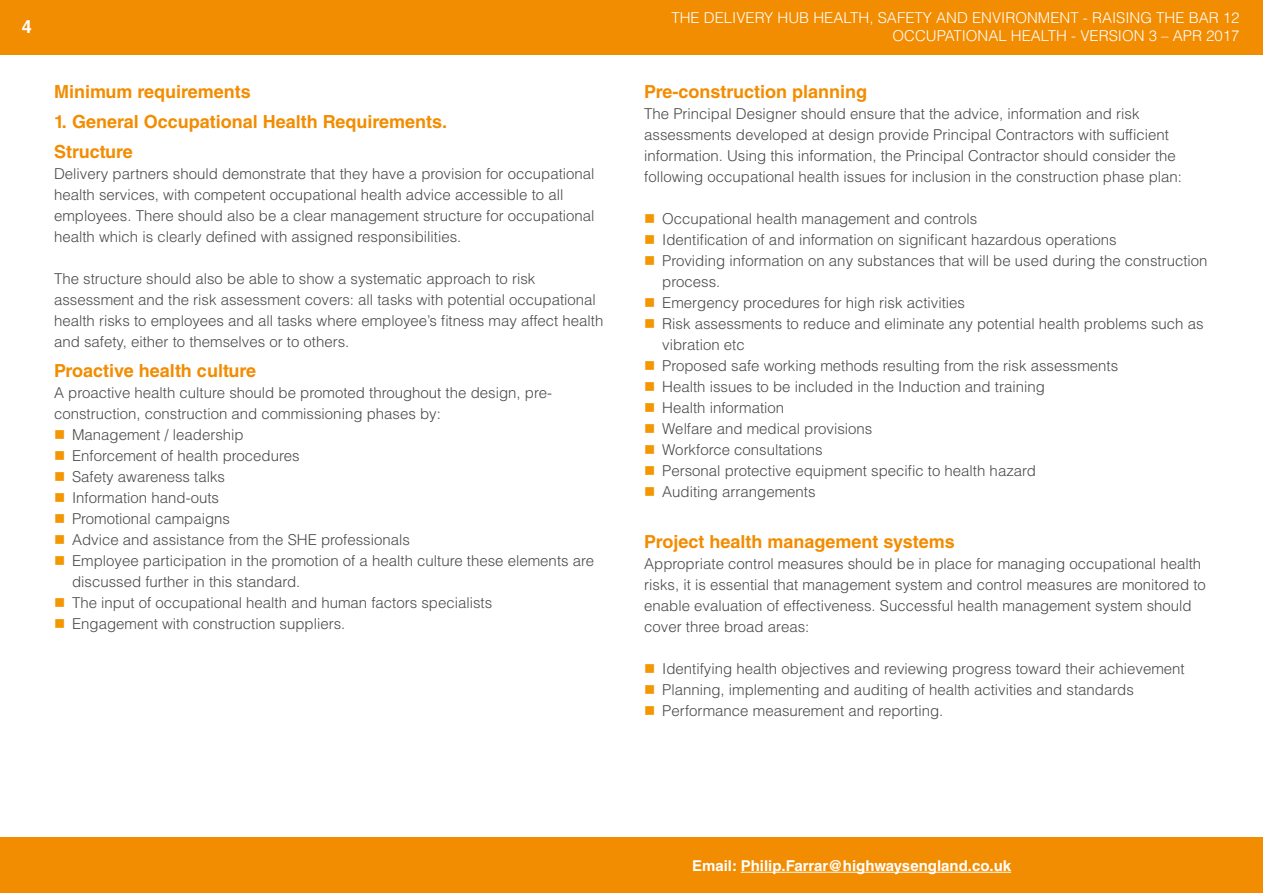
<style>
.page{position:relative;width:1263px;height:893px;background:#fff}
.page>*{position:absolute;margin:0;border:0;box-sizing:border-box;transform-origin:0 0}
.t1{font:700 18px/30px "Helvetica LT Std";color:#f28c00}
.t2{font:700 18px "Helvetica LT Std";color:#fff}
.t3{font:300 15px/21px "Helvetica LT Std";color:#4a4a49}
.t4{font:300 15px/18px "Helvetica LT Std";color:#fff;text-align:right}
.t5{font:700 15px "Helvetica LT Std";color:#fff}
.s1{color:#f49600}
</style>
<div class="page">
<div style="left:0;top:0;width:1263px;height:54px;background:#f28c00"></div>
<div style="left:0;top:838px;width:1263px;height:55px;background:#f28c00"></div>
<hr style="left:741px;top:872px;width:270px;height:1px;background:#fff">
<p class="t2" style="left:22px;top:16px;width:12px">4</p>
<p class="t1" style="left:54px;top:76px;width:198px">Minimum requirements</p>
<p class="t1" style="left:54px;top:106px;width:395px">1. General Occupational Health Requirements.<br>Structure</p>
<p class="t3" style="left:54px;top:163px;width:542px">Delivery partners should demonstrate that they have a provision for occupational health services, with competent occupational health advice accessible to all employees. There should also be a clear management structure for occupational health which is clearly defined with assigned responsibilities.</p>
<p class="t3" style="left:54px;top:268px;width:551px">The structure should also be able to show a systematic approach to risk assessment and the risk assessment covers: all tasks with potential occupational health risks to employees and all tasks where employee’s fitness may affect health and safety, either to themselves or to others.</p>
<p class="t1" style="left:54px;top:355px;width:204px">Proactive health culture</p>
<p class="t3" style="left:54px;top:382px;width:500px">A proactive health culture should be promoted throughout the design, pre&shy;construction, construction and commissioning phases by:</p>
<p class="t3" style="left:54px;top:424px;width:191px"><span class="s1">■</span> Management / leadership</p>
<p class="t3" style="left:54px;top:445px;width:247px"><span class="s1">■</span> Enforcement of health procedures</p>
<p class="t3" style="left:54px;top:466px;width:173px"><span class="s1">■</span> Safety awareness talks</p>
<p class="t3" style="left:54px;top:487px;width:166px"><span class="s1">■</span> Information hand-outs</p>
<p class="t3" style="left:54px;top:508px;width:178px"><span class="s1">■</span> Promotional campaigns</p>
<p class="t3" style="left:54px;top:529px;width:357px"><span class="s1">■</span> Advice and assistance from the SHE professionals</p>
<p class="t3" style="left:72px;top:550px;width:524px;text-indent:-18px"><span class="s1">■</span> Employee participation in the promotion of a health culture these elements are discussed further in this standard.</p>
<p class="t3" style="left:54px;top:592px;width:440px"><span class="s1">■</span> The input of occupational health and human factors specialists</p>
<p class="t3" style="left:54px;top:613px;width:293px"><span class="s1">■</span> Engagement with construction suppliers.</p>
<p class="t4" style="left:671px;top:9px;width:570px">The delivery hub H ealth, safety and environment - raising the bar 12<br>Occupational health - Version 3 – apr 2017</p>
<p class="t1" style="left:644px;top:76px;width:225px">Pre-construction planning</p>
<p class="t3" style="left:644px;top:103px;width:539px">The Principal Designer should ensure that the advice, information and risk assessments developed at design provide Principal Contractors with sufficient information. Using this information, the Principal Contractor should consider the following occupational health issues for inclusion in the construction phase plan:</p>
<p class="t3" style="left:644px;top:208px;width:334px"><span class="s1">■</span> Occupational health management and controls</p>
<p class="t3" style="left:644px;top:229px;width:474px"><span class="s1">■</span> Identification of and information on significant hazardous operations</p>
<p class="t3" style="left:662px;top:250px;width:547px;text-indent:-18px"><span class="s1">■</span> Providing information on any substances that will be used during the construction process.</p>
<p class="t3" style="left:644px;top:292px;width:322px"><span class="s1">■</span> Emergency procedures for high risk activities</p>
<p class="t3" style="left:662px;top:313px;width:543px;text-indent:-18px"><span class="s1">■</span> Risk assessments to reduce and eliminate any potential health problems such as vibration etc</p>
<p class="t3" style="left:644px;top:355px;width:475px"><span class="s1">■</span> Proposed safe working methods resulting from the risk assessments</p>
<p class="t3" style="left:644px;top:376px;width:402px"><span class="s1">■</span> Health issues to be included in the Induction and training</p>
<p class="t3" style="left:644px;top:397px;width:141px"><span class="s1">■</span> Health information</p>
<p class="t3" style="left:644px;top:418px;width:230px"><span class="s1">■</span> Welfare and medical provisions</p>
<p class="t3" style="left:644px;top:439px;width:180px"><span class="s1">■</span> Workforce consultations</p>
<p class="t3" style="left:644px;top:460px;width:393px"><span class="s1">■</span> Personal protective equipment specific to health hazard</p>
<p class="t3" style="left:644px;top:481px;width:173px"><span class="s1">■</span> Auditing arrangements</p>
<p class="t1" style="left:644px;top:526px;width:312px">Project health management systems</p>
<p class="t3" style="left:644px;top:553px;width:563px">Appropriate control measures should be in place for managing occupational health risks, it is essential that management system and control measures are monitored to enable evaluation of effectiveness. Successful health management system should cover three broad areas:</p>
<p class="t3" style="left:644px;top:658px;width:542px"><span class="s1">■</span> Identifying health objectives and reviewing progress toward their achievement</p>
<p class="t3" style="left:644px;top:679px;width:491px"><span class="s1">■</span> Planning, implementing and auditing of health activities and standards</p>
<p class="t3" style="left:644px;top:700px;width:301px"><span class="s1">■</span> Performance measurement and reporting.</p>
<p class="t5" style="left:692px;top:856px;width:321px">Email: Philip.Farrar@highwaysengland.co.uk</p>
</div>
